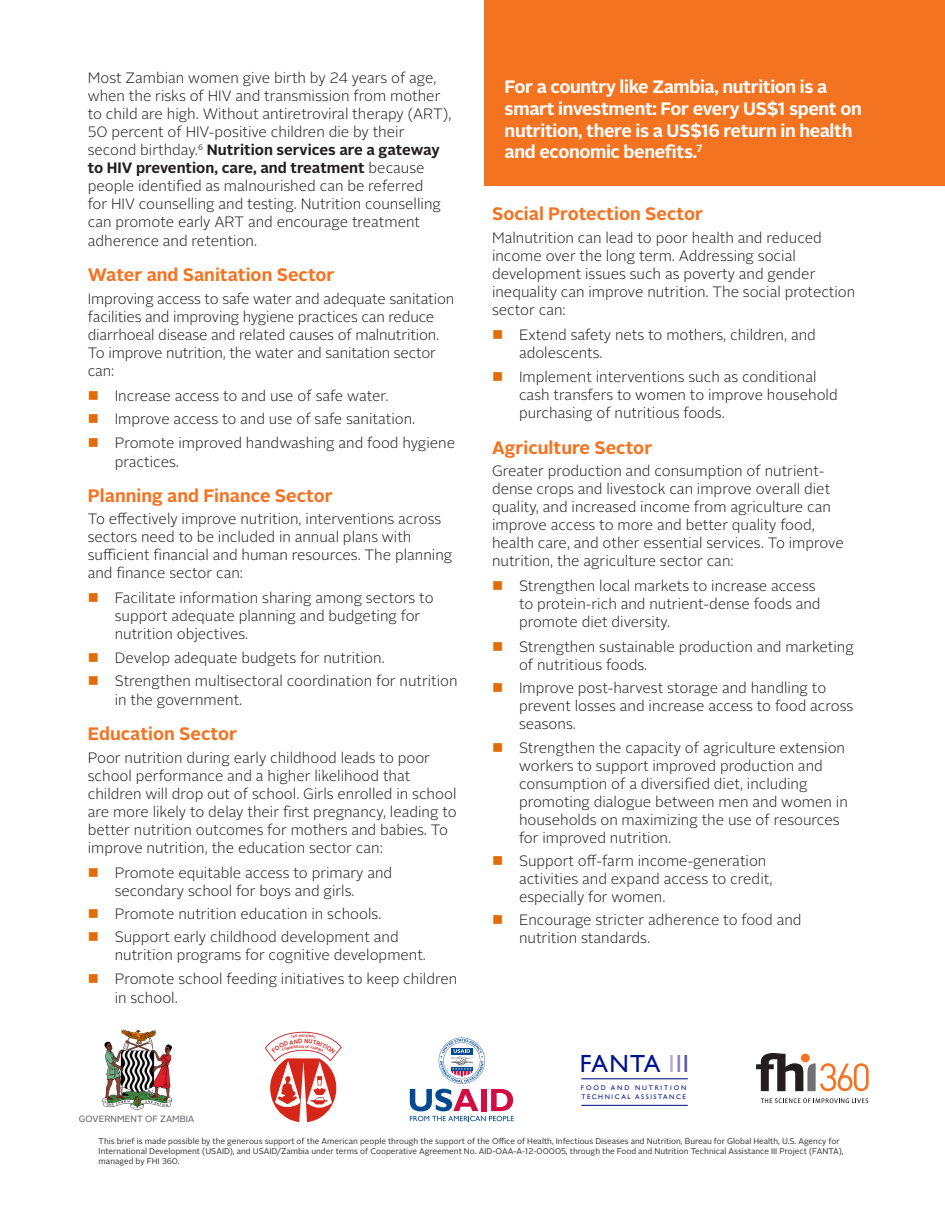
<style>
.page{position:relative;width:945px;height:1215px;background:#fff}
.page>*{position:absolute;margin:0;border:0;box-sizing:border-box;transform-origin:0 0}
.t1{font:24.9px "Gill Sans";letter-spacing:.04em;color:#00148b}
.t2{font:700 18px/21.6px "Alright Sans";letter-spacing:-.02em;color:#fff}
.t3{font:700 18px "Alright Sans";color:#f47321}
.t4{font:300 15px/18px "Alright Sans";color:#231f20}
.t5{font:9px "Alright Sans";color:#54555a}
.source{font:8.25px/9.9px "Alright Sans";color:#312f30}
.t6{font:6.75px/9.4px "Gill Sans";letter-spacing:.23em;color:#00148b}
.s1{font-weight:700}
.s2{color:#e36c0a}
.s3{color:#b4a9da}
.s4{color:#887dc5}
.s5{color:#5852af}
</style>
<div class="page">
<div style="left:484px;top:0;width:461px;height:185px;background:#f47321"></div>
<img style="left:102px;top:1030px;width:69px;height:80px">
<svg style="left:410px;top:1038px;width:104px;height:83px"></svg>
<hr style="left:581px;top:1079px;width:107px;height:1px;background:#00148b">
<hr style="left:581px;top:1105px;width:107px;height:1px;background:#00148b">
<svg style="left:756px;top:1053px;width:113px;height:38px"></svg>
<svg style="left:761px;top:1098px;width:107px;height:5px"></svg>
<svg style="left:265px;top:1031px;width:76px;height:91px"></svg>
<p class="t4" style="left:88px;top:69px;width:365px">Most Zambian women give birth by 24 years of age, when the risks of HIV and transmission from mother to child are high. Without antiretroviral therapy (ART), 50 percent of HIV-positive children die by their second birthday.6 <span class="s1">Nutrition services are a gateway to HIV prevention, care, and treatment</span> because people identified as malnourished can be referred<br>for HIV counselling and testing. Nutrition counselling can promote early ART and encourage treatment adherence and retention.</p>
<p class="t3" style="left:88px;top:262px;width:248px">Water and Sanitation Sector</p>
<p class="t4" style="left:88px;top:290px;width:368px">Improving access to safe water and adequate sanitation facilities and improving hygiene practices can reduce diarrhoeal disease and related causes of malnutrition.<br>To improve nutrition, the water and sanitation sector can:</p>
<p class="t4" style="left:88px;top:387px;width:302px"><span class="s2">■</span> Increase access to and use of safe water.</p>
<p class="t4" style="left:88px;top:410px;width:329px"><span class="s2">■</span> Improve access to and use of safe sanitation.</p>
<p class="t4" style="left:115px;top:433px;width:342px;line-height:18.9px;text-indent:-27px"><span class="s2">■</span> Promote improved handwashing and food hygiene practices.</p>
<p class="t3" style="left:88px;top:483px;width:247px">Planning and Finance Sector</p>
<p class="t4" style="left:88px;top:511px;width:366px">To effectively improve nutrition, interventions across sectors need to be included in annual plans with sufficient financial and human resources. The planning and finance sector can:</p>
<p class="t4" style="left:115px;top:589px;width:320px;text-indent:-27px"><span class="s2">■</span> Facilitate information sharing among sectors to support adequate planning and budgeting for nutrition objectives.</p>
<p class="t4" style="left:88px;top:649px;width:299px"><span class="s2">■</span> Develop adequate budgets for nutrition.</p>
<p class="t4" style="left:115px;top:672px;width:344px;line-height:18.9px;text-indent:-27px"><span class="s2">■</span> Strengthen multisectoral coordination for nutrition in the government.</p>
<p class="t3" style="left:88px;top:721px;width:151px">Education Sector</p>
<p class="t4" style="left:88px;top:749px;width:370px">Poor nutrition during early childhood leads to poor school performance and a higher likelihood that children will drop out of school. Girls enrolled in school are more likely to delay their first pregnancy, leading to better nutrition outcomes for mothers and babies. To improve nutrition, the education sector can:</p>
<p class="t4" style="left:115px;top:864px;width:279px;text-indent:-27px"><span class="s2">■</span> Promote equitable access to primary and secondary school for boys and girls.</p>
<p class="t4" style="left:88px;top:905px;width:295px"><span class="s2">■</span> Promote nutrition education in schools.</p>
<p class="t4" style="left:115px;top:928px;width:313px;text-indent:-27px"><span class="s2">■</span> Support early childhood development and nutrition programs for cognitive development.</p>
<p class="t4" style="left:115px;top:969px;width:344px;line-height:18.9px;text-indent:-27px"><span class="s2">■</span> Promote school feeding initiatives to keep children in school.</p>
<p class="t2" style="left:505px;top:76px;width:359px">For a country like Zambia, nutrition is a smart investment: For every US$1 spent on nutrition, there is a US$16 return in health and economic benefits.<sup>7</sup></p>
<p class="t3" style="left:492px;top:202px;width:213px">Social Protection Sector</p>
<p class="t4" style="left:492px;top:229px;width:365px">Malnutrition can lead to poor health and reduced income over the long term. Addressing social development issues such as poverty and gender inequality can improve nutrition. The social protection sector can:</p>
<p class="t4" style="left:519px;top:326px;width:298px;text-indent:-27px"><span class="s2">■</span> Extend safety nets to mothers, children, and adolescents.</p>
<p class="t4" style="left:519px;top:367px;width:320px;line-height:18.5px;text-indent:-27px"><span class="s2">■</span> Implement interventions such as conditional cash transfers to women to improve household purchasing of nutritious foods.</p>
<p class="t3" style="left:492px;top:435px;width:162px">Agriculture Sector</p>
<p class="t4" style="left:492px;top:462px;width:353px">Greater production and consumption of nutrient&shy;dense crops and livestock can improve overall diet quality, and increased income from agriculture can improve access to more and better quality food, health care, and other essential services. To improve nutrition, the agriculture sector can:</p>
<p class="t4" style="left:519px;top:577px;width:303px;text-indent:-27px"><span class="s2">■</span> Strengthen local markets to increase access to protein-rich and nutrient-dense foods and promote diet diversity.</p>
<p class="t4" style="left:519px;top:638px;width:336px;text-indent:-27px"><span class="s2">■</span> Strengthen sustainable production and marketing of nutritious foods.</p>
<p class="t4" style="left:519px;top:679px;width:336px;text-indent:-27px"><span class="s2">■</span> Improve post-harvest storage and handling to prevent losses and increase access to food across seasons.</p>
<p class="t4" style="left:519px;top:739px;width:330px;text-indent:-27px"><span class="s2">■</span> Strengthen the capacity of agriculture extension workers to support improved production and consumption of a diversified diet, including promoting dialogue between men and women in households on maximizing the use of resources for improved nutrition.</p>
<p class="t4" style="left:519px;top:852px;width:255px;text-indent:-27px"><span class="s2">■</span> Support off-farm income-generation activities and expand access to credit, especially for women.</p>
<p class="t4" style="left:519px;top:912px;width:284px;text-indent:-27px"><span class="s2">■</span> Encourage stricter adherence to food and nutrition standards.</p>
<p class="t1" style="left:580px;top:1050px;width:111px">FANTA <span class="s3">I</span><span class="s4">I</span><span class="s5">I</span></p>
<p class="t6" style="left:581px;top:1083px;width:107px">FOOD AND NUTRITION<br>TECHNICAL ASSISTANCE</p>
<p class="source" style="left:99px;top:1136px;width:747px">This brief is made possible by the generous support of the American people through the support of the Office of Health, Infectious Diseases and Nutrition, Bureau for Global Health, U.S. Agency for<br>International Development (USAID), and USAID/Zambia under terms of Cooperative Agreement No. AID-OAA-A-12-00005, through the Food and Nutrition Technical Assistance III Project (FANTA), managed by FHI 360.</p>
<p class="t5" style="left:79px;top:1113px;width:117px">GOVERNMENT OF ZAMBIA</p>
</div>
